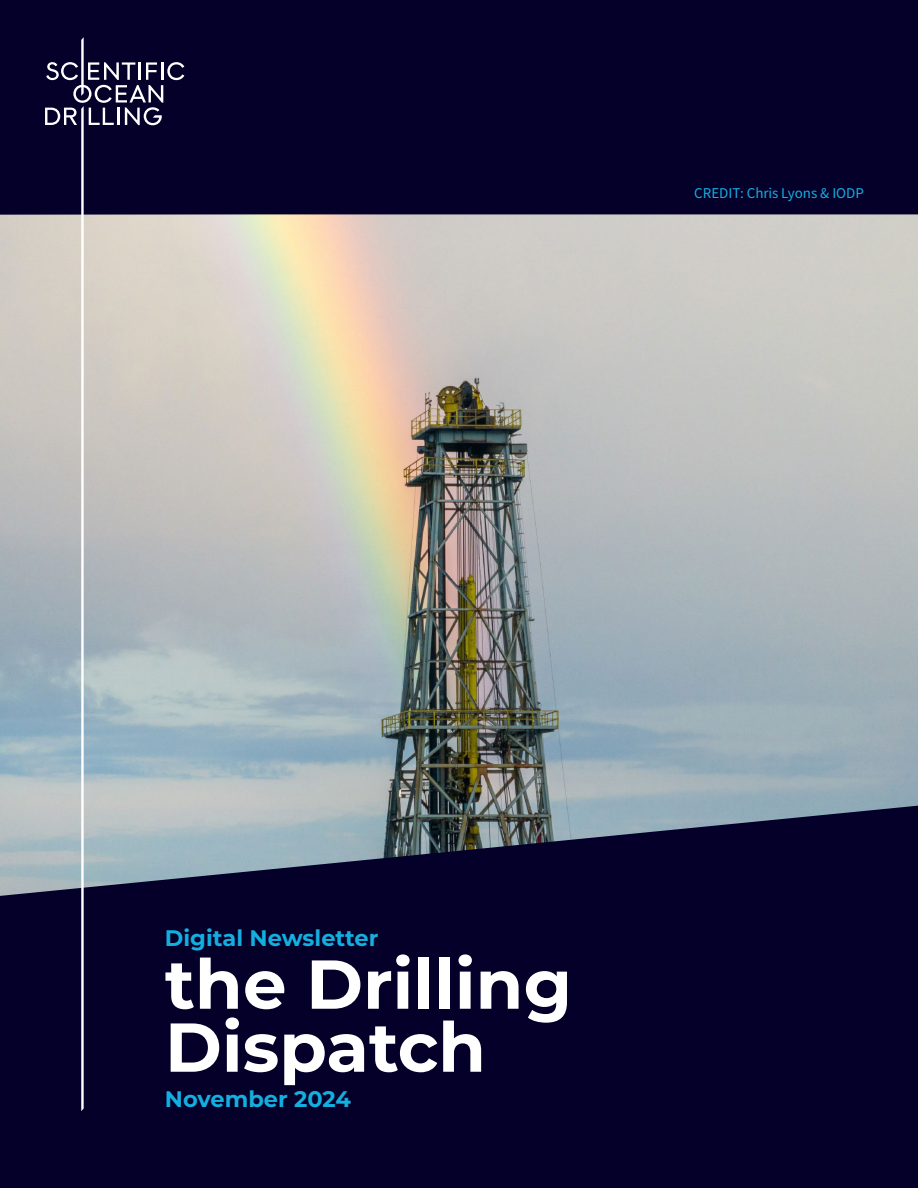
<style>
.page{position:relative;width:918px;height:1188px;background:#04002a}
.page>*{position:absolute;margin:0;border:0;box-sizing:border-box;transform-origin:0 0}
.Large_Title{font:700 69px/63px "Montserrat";color:#fff}
.Subtitle{font:700 22.5px "Montserrat";color:#13afdf}
.White_Body_Text{font:15px "Source Sans Variable";color:#13afdf}
</style>
<div class="page">
<img style="left:0;top:214px;width:918px;height:682px">
<svg style="left:45px;top:37px;width:139px;height:1074px"></svg>
<p class="White_Body_Text" style="left:694px;top:184px;width:171px">CREDIT: Chris Lyons &amp; IODP</p>
<p class="Subtitle" style="left:165px;top:922px;width:215px">Digital Newsletter</p>
<p class="Large_Title" style="left:165px;top:949px;width:409px">the Drilling<br>Dispatch</p>
<p class="Subtitle" style="left:165px;top:1083px;width:188px">November 2024</p>
</div>
